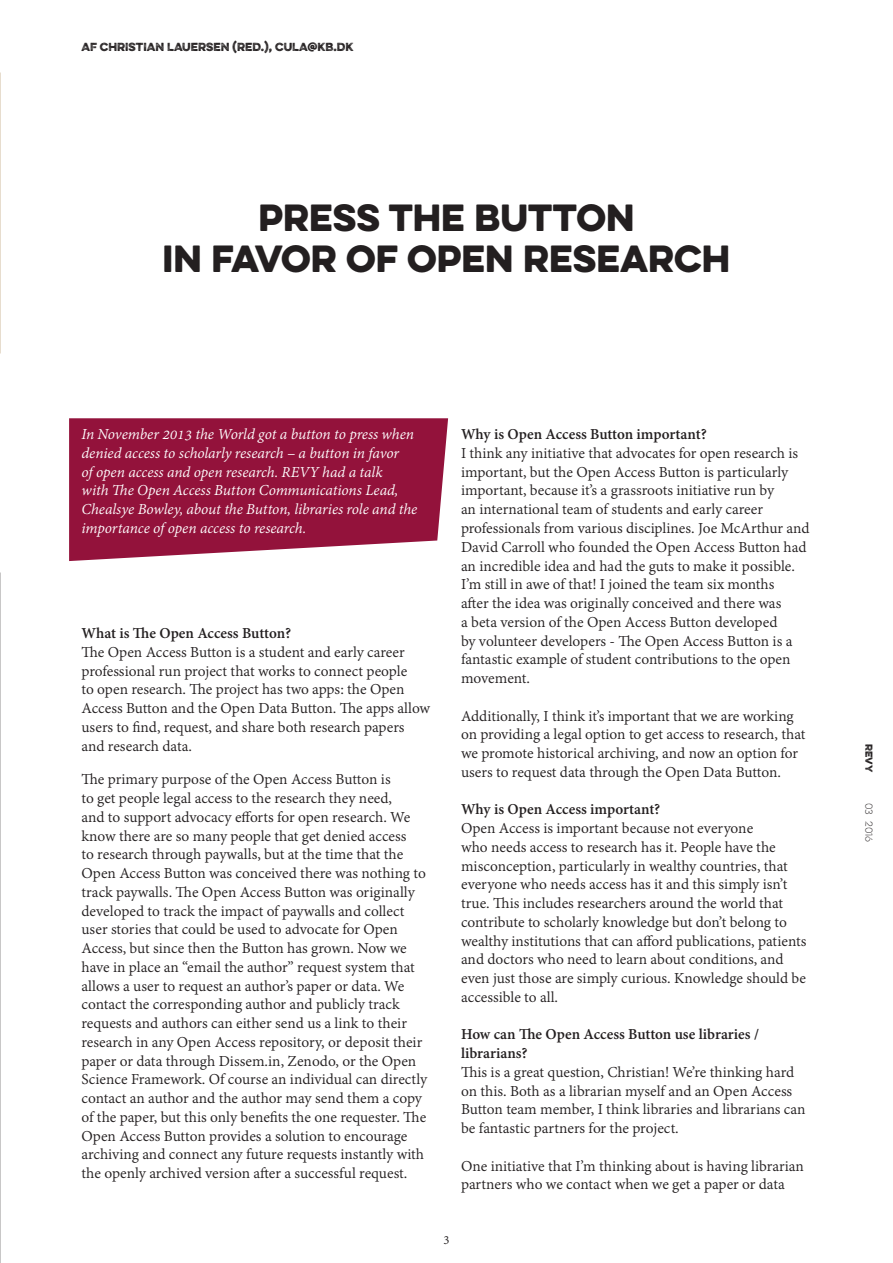
<style>
.page{position:relative;width:893px;height:1263px;background:#fff}
.page>*{position:absolute;margin:0;border:0;box-sizing:border-box;transform-origin:0 0}
.t1{font:33.9px/40.8px "Eveleth Clean";color:#231f20;text-align:center}
.t2{font:16.5px/18.8px "Adobe Devanagari";color:#231f20}
.t3{font:italic 16.5px/18.8px "Adobe Devanagari";letter-spacing:-.01em;color:#fff}
.t4{font:700 16.5px/18.8px "Adobe Devanagari";color:#231f20}
.t5{font:13.5px "Adobe Devanagari";color:#231f20}
.t6{font:10.5px "Eveleth";color:#231f20}
.t7{font:100 9px "Eveleth";color:#231f20}
.t8{font:9px "Eveleth";color:#231f20}
.s1{font-weight:700}
</style>
<div class="page">
<svg style="left:69px;top:418px;width:379px;height:143px;background:#9c264c"></svg>
<p class="t6" style="left:81px;top:38px;width:274px">AF CHRISTIAN LAUERSEN (RED.), CULA@KB.DK</p>
<p class="t1" style="left:163px;top:196px;width:569px">PRESS THE BUTTON<br>IN FAVOR OF OPEN RESEARCH</p>
<p class="t3" style="left:81px;top:426px;width:337px">In November 2013 the World got a button to press when denied access to scholarly research – a button in favor<br>of open access and open research. REVY had a talk<br>with The Open Access Button Communications Lead, Chealsye Bowley, about the Button, libraries role and the importance of open access to research.</p>
<p class="t2" style="left:81px;top:625px;width:350px"><span class="s1">What is The Open Access Button?<br></span>The Open Access Button is a student and early career professional run project that works to connect people<br>to open research. The project has two apps: the Open Access Button and the Open Data Button. The apps allow users to find, request, and share both research papers and research data.</p>
<p class="t2" style="left:81px;top:771px;width:347px">The primary purpose of the Open Access Button is<br>to get people legal access to the research they need,<br>and to support advocacy efforts for open research. We know there are so many people that get denied access<br>to research through paywalls, but at the time that the Open Access Button was conceived there was nothing to track paywalls. The Open Access Button was originally developed to track the impact of paywalls and collect user stories that could be used to advocate for Open Access, but since then the Button has grown. Now we have in place an “email the author” request system that allows a user to request an author’s paper or data. We contact the corresponding author and publicly track requests and authors can either send us a link to their research in any Open Access repository, or deposit their paper or data through Dissem.in, Zenodo, or the Open Science Framework. Of course an individual can directly contact an author and the author may send them a copy of the paper, but this only benefits the one requester. The Open Access Button provides a solution to encourage archiving and connect any future requests instantly with the openly archived version after a successful request.</p>
<p class="t4" style="left:461px;top:427px;width:247px">Why is Open Access Button important?</p>
<p class="t2" style="left:461px;top:445px;width:350px">I think any initiative that advocates for open research is important, but the Open Access Button is particularly important, because it’s a grassroots initiative run by<br>an international team of students and early career professionals from various disciplines. Joe McArthur and David Carroll who founded the Open Access Button had an incredible idea and had the guts to make it possible.<br>I’m still in awe of that! I joined the team six months<br>after the idea was originally conceived and there was<br>a beta version of the Open Access Button developed<br>by volunteer developers - The Open Access Button is a fantastic example of student contributions to the open movement.</p>
<p class="t2" style="left:461px;top:708px;width:346px">Additionally, I think it’s important that we are working on providing a legal option to get access to research, that we promote historical archiving, and now an option for users to request data through the Open Data Button.</p>
<p class="t4" style="left:461px;top:802px;width:201px">Why is Open Access important?</p>
<p class="t2" style="left:461px;top:820px;width:347px">Open Access is important because not everyone<br>who needs access to research has it. People have the misconception, particularly in wealthy countries, that everyone who needs access has it and this simply isn’t true. This includes researchers around the world that contribute to scholarly knowledge but don’t belong to wealthy institutions that can afford publications, patients and doctors who need to learn about conditions, and even just those are simply curious. Knowledge should be accessible to all.</p>
<p class="t4" style="left:461px;top:1027px;width:299px">How can The Open Access Button use libraries / librarians?</p>
<p class="t2" style="left:461px;top:1064px;width:346px">This is a great question, Christian! We’re thinking hard on this. Both as a librarian myself and an Open Access Button team member, I think libraries and librarians can be fantastic partners for the project.</p>
<p class="t2" style="left:461px;top:1158px;width:344px">One initiative that I’m thinking about is having librarian partners who we contact when we get a paper or data</p>
<p class="t5" style="left:443px;top:1231px;width:8px">3</p>
<p class="t8" style="left:876px;top:744px;width:29px;rotate:90deg">revy</p>
<p class="t7" style="left:875px;top:802px;width:41px;rotate:90deg">03 2016</p>
</div>
